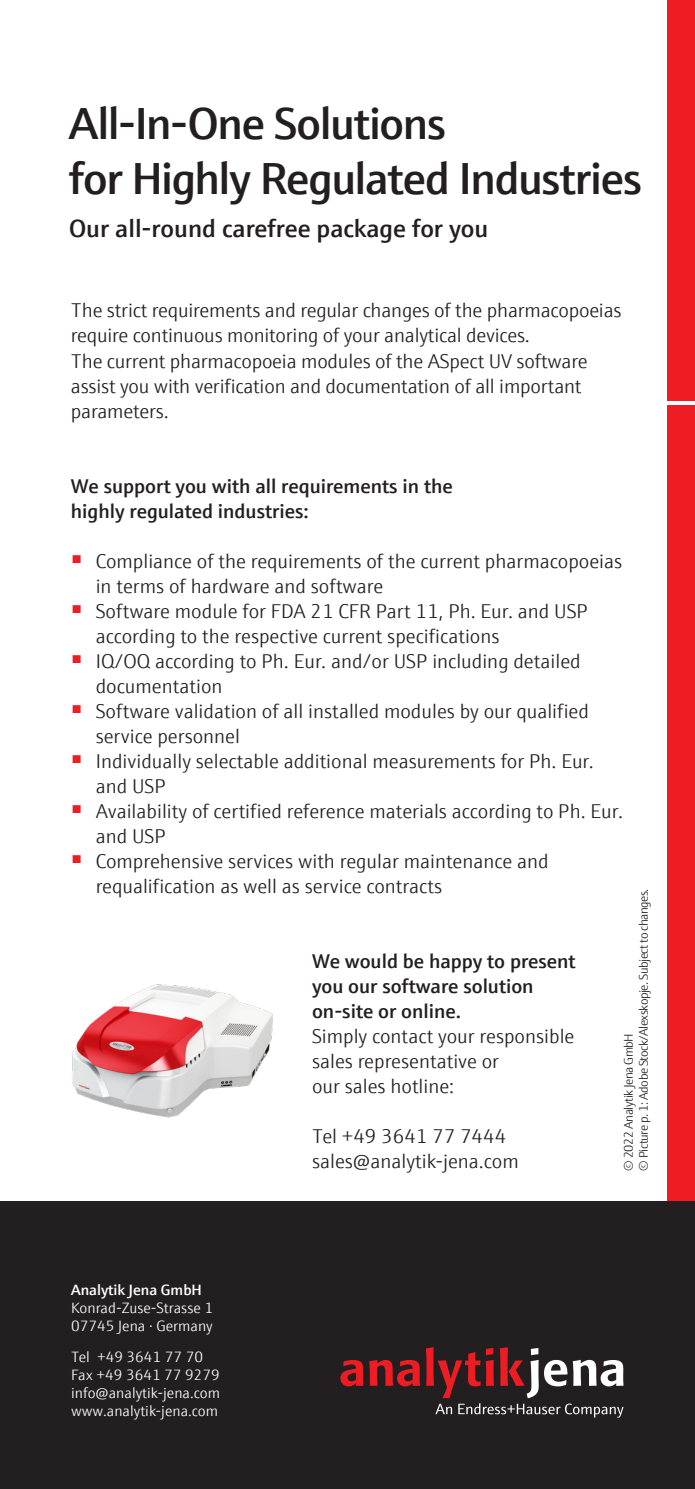
<style>
.page{position:relative;width:695px;height:1489px;background:#fff}
.page>*{position:absolute;margin:0;border:0;box-sizing:border-box;transform-origin:0 0}
.Innenseiten_Überschr{font:600 45px/55px "E+H Sans";letter-spacing:-.03em;color:#231f20}
.Innenseiten_Überschr-2{font:600 25px "E+H Sans";color:#231f20}
.Innenseiten_Box_Bull{font:300 20px/25px "E+H Sans";color:#231f20}
.Innenseiten_Box_Bull-2{font:600 20px "E+H Sans";color:#231f20}
.Innenseiten_Zwischen{font:300 15px "E+H Sans";color:#fff}
.Innenseiten_Zwischen-2{font:600 15px "E+H Sans";color:#fff}
.Innenseiten_Zwischen-3{font:300 12.5px "E+H Sans";letter-spacing:-.04em;color:#231f20}
</style>
<div class="page">
<div style="left:0;top:1200px;width:694px;height:288px;background:#231f20"></div>
<svg style="left:340px;top:1360px;width:23px;height:26px"></svg>
<svg style="left:369px;top:1359px;width:51px;height:27px"></svg>
<svg style="left:426px;top:1347px;width:197px;height:70px"></svg>
<img style="left:72px;top:984px;width:202px;height:134px">
<div style="left:667px;top:0;width:27px;height:1200px;background:#ee1d23"></div>
<hr style="left:666px;top:401px;width:28px;height:4px;background:#fff">
<p class="Innenseiten_Überschr" style="left:69px;top:93px;width:574px">All-In-One Solutions<br>for Highly Regulated Industries</p>
<p class="Innenseiten_Überschr-2" style="left:69px;top:209px;width:420px">Our all-round carefree package for you</p>
<p class="Innenseiten_Box_Bull" style="left:71px;top:297px;width:552px">The strict requirements and regular changes of the pharmacopoeias require continuous monitoring of your analytical devices.</p>
<p class="Innenseiten_Box_Bull" style="left:71px;top:347px;width:518px">The current pharmacopoeia modules of the ASpect UV software assist you with verification and documentation of all important parameters.</p>
<p class="Innenseiten_Box_Bull-2" style="left:71px;top:470px;width:383px">We support you with all requirements in the</p>
<p class="Innenseiten_Box_Bull-2" style="left:71px;top:495px;width:239px">highly regulated industries:</p>
<p class="Innenseiten_Box_Bull" style="left:71px;top:547px;width:552px"><sup>■</sup> Compliance of the requirements of the current pharmacopoeias</p>
<p class="Innenseiten_Box_Bull" style="left:96px;top:572px;width:289px">in terms of hardware and software</p>
<p class="Innenseiten_Box_Bull" style="left:71px;top:597px;width:518px"><sup>■</sup> Software module for FDA 21 CFR Part 11, Ph. Eur. and USP</p>
<p class="Innenseiten_Box_Bull" style="left:96px;top:622px;width:405px">according to the respective current specifications</p>
<p class="Innenseiten_Box_Bull" style="left:71px;top:647px;width:511px"><sup>■</sup> IQ/OQ according to Ph. Eur. and/or USP including detailed</p>
<p class="Innenseiten_Box_Bull" style="left:96px;top:672px;width:128px">documentation</p>
<p class="Innenseiten_Box_Bull" style="left:71px;top:697px;width:519px"><sup>■</sup> Software validation of all installed modules by our qualified</p>
<p class="Innenseiten_Box_Bull" style="left:96px;top:722px;width:146px">service personnel</p>
<p class="Innenseiten_Box_Bull" style="left:71px;top:747px;width:524px"><sup>■</sup> Individually selectable additional measurements for Ph. Eur.</p>
<p class="Innenseiten_Box_Bull" style="left:96px;top:772px;width:72px">and USP</p>
<p class="Innenseiten_Box_Bull" style="left:71px;top:797px;width:553px"><sup>■</sup> Availability of certified reference materials according to Ph. Eur.</p>
<p class="Innenseiten_Box_Bull" style="left:96px;top:822px;width:72px">and USP</p>
<p class="Innenseiten_Box_Bull" style="left:71px;top:847px;width:479px"><sup>■</sup> Comprehensive services with regular maintenance and</p>
<p class="Innenseiten_Box_Bull" style="left:96px;top:872px;width:348px">requalification as well as service contracts</p>
<p class="Innenseiten_Zwischen-3" style="left:634px;top:1170px;width:284px;rotate:-90deg">© Picture p. 1: Adobe Stock/Alexskopje. Subject to changes.</p>
<p class="Innenseiten_Box_Bull-2" style="left:312px;top:945px;width:265px">We would be happy to present</p>
<p class="Innenseiten_Box_Bull-2" style="left:312px;top:970px;width:223px">you our software solution</p>
<p class="Innenseiten_Box_Bull-2" style="left:312px;top:995px;width:151px">on-site or online.</p>
<p class="Innenseiten_Box_Bull" style="left:312px;top:1022px;width:264px">Simply contact your responsible</p>
<p class="Innenseiten_Box_Bull" style="left:312px;top:1047px;width:188px">sales representative or</p>
<p class="Innenseiten_Box_Bull" style="left:312px;top:1072px;width:144px">our sales hotline:</p>
<p class="Innenseiten_Box_Bull" style="left:312px;top:1122px;width:196px">Tel +49 3641 77 7444</p>
<p class="Innenseiten_Box_Bull" style="left:312px;top:1147px;width:208px">sales@analytik-jena.com</p>
<p class="Innenseiten_Zwischen-3" style="left:619px;top:1170px;width:139px;rotate:-90deg">© 2022 Analytik Jena GmbH</p>
<p class="Innenseiten_Zwischen-2" style="left:71px;top:1278px;width:132px">Analytik Jena GmbH</p>
<p class="Innenseiten_Zwischen" style="left:71px;top:1297px;width:143px">Konrad-Zuse-Strasse 1</p>
<p class="Innenseiten_Zwischen" style="left:71px;top:1315px;width:143px">07745 Jena · Germany</p>
<p class="Innenseiten_Zwischen" style="left:71px;top:1345px;width:133px">Tel +49 3641 77 70</p>
<p class="Innenseiten_Zwischen" style="left:71px;top:1363px;width:150px">Fax +49 3641 77 9279</p>
<p class="Innenseiten_Zwischen" style="left:71px;top:1381px;width:150px">info@analytik-jena.com</p>
<p class="Innenseiten_Zwischen" style="left:71px;top:1399px;width:148px">www.analytik-jena.com</p>
</div>
